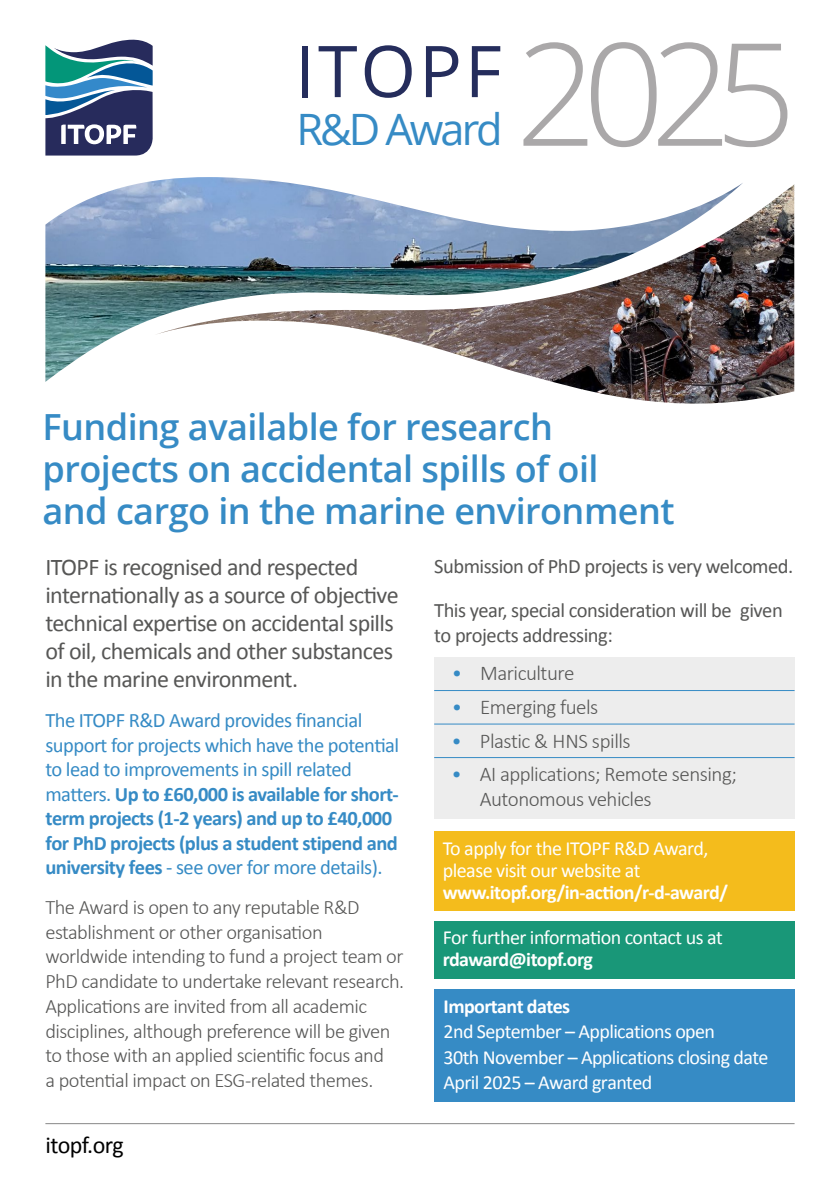
<style>
.page{position:relative;width:840px;height:1191px;background:#fff}
.page>*{position:absolute;margin:0;border:0;box-sizing:border-box;transform-origin:0 0}
.t1{font:300 142.8px "Open Sans";color:#aaa8a9}
.t2{font:71.4px "Open Sans";letter-spacing:.04em;color:#252d5c}
.t3{font:43.2px "Open Sans";letter-spacing:-.07em;color:#368bc5}
.t4{font:600 36px/42px "Open Sans";letter-spacing:-.015em;color:#368bc5}
.t5{font:24px/28px "Calibri";letter-spacing:-.025em;color:#575756}
.t6{font:24px "Calibri";letter-spacing:-.025em;color:#000}
.t7{font:300 21px/25px "Calibri";letter-spacing:-.025em;color:#575756}
.t8{font:300 20.4px/24.8px "Calibri";letter-spacing:-.025em;color:#575756}
.t9{font:20.4px/24.4px "Calibri";letter-spacing:-.025em;color:#368bc5}
.t10{font:20.4px/44.6px "Calibri";letter-spacing:-.025em;color:#575756}
.t11{font:20px/22px "Calibri";letter-spacing:-.03em;color:#fff}
.s1{font-weight:700}
.s2{color:#368bc5}
</style>
<div class="page">
<svg style="left:45px;top:40px;width:107px;height:115px"></svg>
<hr style="left:45px;top:1123px;width:749px;height:1px;background:#878787">
<img style="left:45px;top:177px;width:697px;height:205px">
<img style="left:154px;top:184px;width:639px;height:220px">
<div style="left:434px;top:657px;width:360px;height:162px;background:#ededed"></div>
<hr style="left:434px;top:690px;width:360px;height:1px;background:#368bc5">
<hr style="left:434px;top:723px;width:360px;height:1px;background:#368bc5">
<hr style="left:434px;top:757px;width:360px;height:1px;background:#368bc5">
<div style="left:434px;top:920px;width:360px;height:58px;background:#199778"></div>
<div style="left:434px;top:989px;width:359px;height:112px;background:#368bc5"></div>
<div style="left:434px;top:831px;width:360px;height:79px;background:#f4bc1c"></div>
<p class="t2" style="left:295px;top:22px;width:208px">ITOPF</p>
<p class="t3" style="left:296px;top:100px;width:208px">R&amp;D Award</p>
<p class="t1" style="left:515px;top:-4px;width:282px">2025</p>
<p class="t4" style="left:43px;top:405px;width:633px">Funding available for research projects on accidental spills of oil<br>and cargo in the marine environment</p>
<p class="t5" style="left:45px;top:552px;width:354px">ITOPF is recognised and respected internationally as a source of objective technical expertise on accidental spills of oil, chemicals and other substances in the marine environment.</p>
<p class="t9" style="left:45px;top:707px;width:355px">The ITOPF R&amp;D Award provides financial support for projects which have the potential to lead to improvements in spill related matters. <span class="s1">Up to £60,000 is available for short&shy;term projects (1-2 years) and up to £40,000 for PhD projects (plus a student stipend and university fees</span> - see over for more details).</p>
<p class="t8" style="left:45px;top:894px;width:360px">The Award is open to any reputable R&amp;D establishment or other organisation worldwide intending to fund a project team or PhD candidate to undertake relevant research.<br>Applications are invited from all academic disciplines, although preference will be given to those with an applied scientific focus and<br>a potential impact on ESG-related themes.</p>
<p class="t6" style="left:45px;top:1128px;width:80px">itopf.org</p>
<p class="t10" style="left:434px;top:543px;width:360px">Submission of PhD projects is very welcomed.<br>This year, special consideration will be given</p>
<p class="t10" style="left:434px;top:613px;width:180px">to projects addressing:</p>
<p class="t7" style="left:451px;top:660px;width:124px"><span class="s2">•</span> Mariculture</p>
<p class="t7" style="left:451px;top:694px;width:148px"><span class="s2">•</span> Emerging fuels</p>
<p class="t7" style="left:451px;top:728px;width:181px"><span class="s2">•</span> Plastic &amp; HNS spills</p>
<p class="t7" style="left:479px;top:761px;width:258px;text-indent:-28px"><span class="s2">•</span> AI applications; Remote sensing;<br>Autonomous vehicles</p>
<p class="t11" style="left:442px;top:836px;width:287px">To apply for the ITOPF R&amp;D Award, please visit our website at <span class="s1">www.itopf.org/in-action/r-d-award/</span></p>
<p class="t11" style="left:442px;top:926px;width:281px">For further information contact us at <span class="s1">rdaward@itopf.org</span></p>
<p class="t11" style="left:443px;top:992px;width:326px;line-height:25.4px"><span class="s1">Important dates<br></span>2nd September – Applications open<br>30th November – Applications closing date<br>April 2025 – Award granted</p>
</div>
